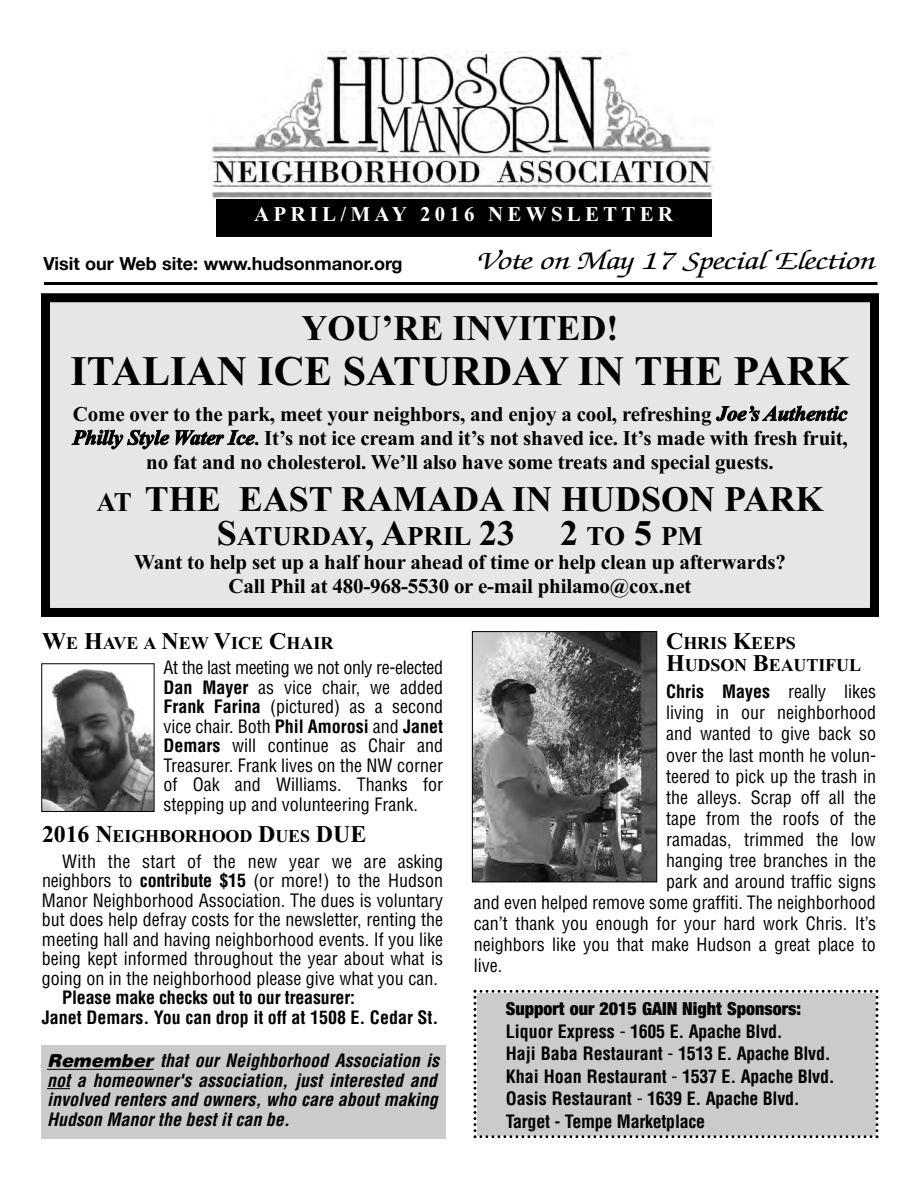
<style>
.page{position:relative;width:918px;height:1188px;background:#fff}
.page>*{position:absolute;margin:0;border:0;box-sizing:border-box;transform-origin:0 0}
.t1{font:700 42px "Times New Roman";color:#000}
.t2{font:700 36px "Times New Roman";color:#000}
.t3{font:italic 27px "Zapf Chancery";letter-spacing:-.01em;color:#000;scale:1.3 1}
.t4{font:700 27px "Times New Roman";color:#000}
.t5{font:700 21px/24px "Times New Roman";letter-spacing:-.01em;color:#000;text-align:center}
.t6{font:700 21px "Times New Roman";letter-spacing:.2em;color:#fff}
.t7{font:condensed 18px/19.5px "Helvetica";color:#000;text-align:justify}
.t8{font:700 condensed 18px/22.5px "Helvetica";letter-spacing:-.01em;color:#000}
.t9{font:italic 700 condensed 18px/19.5px "Helvetica";color:#000}
.t10{font:700 18px/22.5px "Times New Roman";letter-spacing:-.005em;color:#000}
.t11{font:700 18px "Helvetica Neue";color:#000}
.t12{font:900 condensed 18px "Helvetica Neue";color:#000}
.s1{font-style:italic}
.s2{font-size:27px}
.s3{font-size:36px}
.s4{font-size:24px}
.s5{font-weight:700}
.s6{font-family:"Helvetica Rounded";font-weight:900;font-stretch:normal}
.s7{font-weight:400}
</style>
<div class="page">
<img style="left:211px;top:51px;width:503px;height:151px">
<div style="left:216px;top:200px;width:495px;height:37px;background:#000"></div>
<hr style="left:44px;top:282px;width:833px;height:3px;background:#000">
<div style="left:474px;top:990px;width:405px;height:148px;background:#cbcbcb"></div>
<div style="left:41px;top:1045px;width:405px;height:93px;background:#cbcbcb"></div>
<hr style="left:47px;top:1069px;width:107px;height:1px;background:#000">
<svg style="left:47px;top:1088px;width:23px;height:1px"></svg>
<div style="left:50px;top:302px;width:820px;height:306px;background:#e6e6e6"></div>
<div style="left:41px;top:293px;width:838px;height:324px;border:9px solid #000"></div>
<img style="left:43px;top:668px;width:109px;height:142px">
<div style="left:41px;top:663px;width:113px;height:149px;border:1px solid #000"></div>
<img style="left:474px;top:633px;width:181px;height:247px">
<div style="left:472px;top:631px;width:185px;height:251px;border:1px solid #000"></div>
<p class="t6" style="left:254px;top:202px;width:420px">APRIL/MAY 2016 NEWSLETTER</p>
<p class="t11" style="left:44px;top:253px;width:361px">Visit our Web site: www.hudsonmanor.org</p>
<h3 class="t3" style="left:479px;top:249px;width:307px">Vote on May 17 Special Election</h3>
<h2 class="t2" style="left:301px;top:306px;width:318px">YOU’RE INVITED!</h2>
<h1 class="t1" style="left:70px;top:346px;width:780px">ITALIAN ICE SATURDAY IN THE PARK</h1>
<p class="t5" style="left:73px;top:402px;width:777px">Come over to the park, meet your neighbors, and enjoy a cool, refreshing <span class="s1">Joe’s Authentic<br>Philly Style Water Ice</span>. It’s not ice cream and it’s not shaved ice. It’s made with fresh fruit, no fat and no cholesterol. We’ll also have some treats and special guests.</p>
<h2 class="t2" style="left:96px;top:477px;width:729px"><span class="s2">AT</span> THE EAST RAMADA IN HUDSON PARK</h2>
<h3 class="t4" style="left:217px;top:520px;width:300px"><span class="s3">S</span>ATURDAY<span class="s3">, A</span>PRIL <span class="s3">23</span></h3>
<h3 class="t4" style="left:560px;top:520px;width:145px"><span class="s3">2</span> TO <span class="s3">5</span> PM</h3>
<p class="t5" style="left:134px;top:550px;width:653px">Want to help set up a half hour ahead of time or help clean up afterwards?<br>Call Phil at 480-968-5530 or e-mail philamo@cox.net</p>
<p class="t10" style="left:42px;top:632px;width:293px"><span class="s4">W</span>E <span class="s4">H</span>AVE A <span class="s4">N</span>EW <span class="s4">V</span>ICE <span class="s4">C</span>HAIR</p>
<p class="t7" style="left:164px;top:659px;width:281px">At the last meeting we not only re-elected <span class="s5">Dan Mayer</span> as vice chair, we added <span class="s5">Frank Farina</span> (pictured) as a second vice chair. Both <span class="s5">Phil Amorosi</span> and <span class="s5">Janet Demars</span> will continue as Chair and Treasurer. Frank lives on the NW corner of Oak and Williams. Thanks for stepping up and volunteering Frank.</p>
<p class="t10" style="left:42px;top:825px;width:326px"><span class="s4">2016 N</span>EIGHBORHOOD <span class="s4">D</span>UES <span class="s4">DUE</span></p>
<p class="t7" style="left:42px;top:852px;width:403px;text-indent:20px">With the start of the new year we are asking neighbors to <span class="s5">contribute $15</span> (or more!) to the Hudson Manor Neighborhood Association. The dues is voluntary but does help defray costs for the newsletter, renting the meeting hall and having neighborhood events. If you like being kept informed throughout the year about what is going on in the neighborhood please give what you can.</p>
<p class="t8" style="left:42px;top:988px;width:398px;line-height:19.5px;text-indent:20px">Please make checks out to our treasurer:<br>Janet Demars. You can drop it off at 1508 E. Cedar St.</p>
<p class="t9" style="left:47px;top:1051px;width:394px"><span class="s6">Remember</span> that our Neighborhood Association is not a homeowner's association, just interested and involved renters and owners, who care about making Hudson Manor the best it can be.</p>
<p class="t10" style="left:666px;top:632px;width:196px"><span class="s4">C</span>HRIS <span class="s4">K</span>EEPS<br><span class="s4">H</span>UDSON <span class="s4">B</span>EAUTIFUL</p>
<p class="t7" style="left:666px;top:683px;width:211px"><span class="s5">Chris Mayes</span> really likes</p>
<p class="t7" style="left:666px;top:704px;width:211px">living in our neighborhood</p>
<p class="t7" style="left:666px;top:725px;width:211px">and wanted to give back so</p>
<p class="t7" style="left:666px;top:746px;width:211px">over the last month he volun-</p>
<p class="t7" style="left:666px;top:767px;width:211px">teered to pick up the trash in</p>
<p class="t7" style="left:666px;top:788px;width:211px">the alleys. Scrap off all the</p>
<p class="t7" style="left:666px;top:809px;width:211px">tape from the roofs of the</p>
<p class="t7" style="left:666px;top:830px;width:211px">ramadas, trimmed the low</p>
<p class="t7" style="left:666px;top:851px;width:211px">hanging tree branches in the</p>
<p class="t7" style="left:666px;top:872px;width:211px">park and around traffic signs</p>
<p class="t7" style="left:474px;top:893px;width:403px">and even helped remove some graffiti. The neighborhood</p>
<p class="t7" style="left:474px;top:914px;width:403px">can’t thank you enough for your hard work Chris. It’s</p>
<p class="t7" style="left:474px;top:935px;width:403px">neighbors like you that make Hudson a great place to</p>
<p class="t7" style="left:474px;top:956px;width:30px">live.</p>
<p class="t12" style="left:506px;top:1002px;width:297px">Support our 2015 GAIN Night Sponsors:</p>
<p class="t8" style="left:506px;top:1020px;width:330px">Liquor Express <span class="s7">-</span> 1605 E. Apache Blvd.<br>Haji Baba Restaurant <span class="s7">-</span> 1513 E. Apache Blvd.<br>Khai Hoan Restaurant <span class="s7">-</span> 1537 E. Apache Blvd.<br>Oasis Restaurant <span class="s7">-</span> 1639 E. Apache Blvd.<br>Target - Tempe Marketplace</p>
</div>
